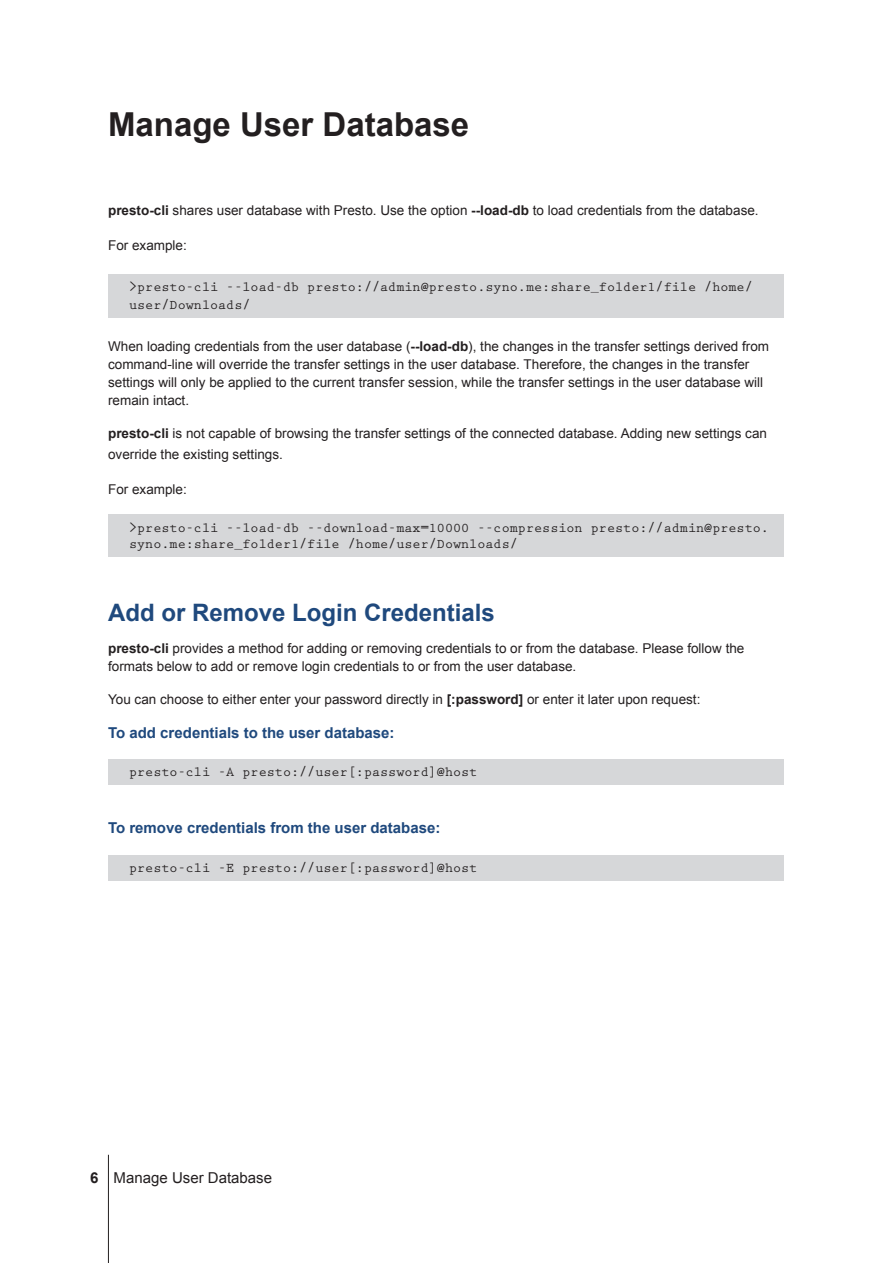
<style>
.page{position:relative;width:893px;height:1263px;background:#fff}
.page>*{position:absolute;margin:0;border:0;box-sizing:border-box;transform-origin:0 0}
.H1-ChapterTitle{font:700 33px "Arial";color:#231f20}
.H3-sidebar{font:700 24px "Arial";color:#1f497d}
.Body-sidebar{font:700 15px "Arial";color:#1f497d}
.t1{font:15px "Arial";color:#231f20}
.Body-sidebar-2{font:13.5px/18px "Arial";color:#231f20}
.Body-sub{font:700 13.5px/18px "Prestige Elite Std";color:#231f20}
.s1{font-weight:700}
</style>
<div class="page">
<hr style="left:108px;top:1155px;width:1px;height:108px;background:#231f20">
<div style="left:108px;top:274px;width:676px;height:43px;background:#d6d7d9"></div>
<div style="left:108px;top:515px;width:676px;height:42px;background:#d6d7d9"></div>
<div style="left:108px;top:759px;width:676px;height:26px;background:#d6d7d9"></div>
<div style="left:108px;top:855px;width:676px;height:25px;background:#d6d7d9"></div>
<p class="H1-ChapterTitle" style="left:108px;top:103px;width:363px">Manage User Database</p>
<p class="Body-sidebar-2" style="left:108px;top:202px;width:652px"><span class="s1">presto-cli</span> shares user database with Presto. Use the option <span class="s1">--load-db</span> to load credentials from the database.</p>
<p class="Body-sidebar-2" style="left:108px;top:237px;width:80px">For example:</p>
<p class="Body-sub" style="left:129px;top:278px;width:625px">&gt;presto-cli --load-db presto://admin@presto.syno.me:share_folder1/file /home/ user/Downloads/</p>
<p class="Body-sidebar-2" style="left:108px;top:338px;width:663px">When loading credentials from the user database (<span class="s1">--load-db</span>), the changes in the transfer settings derived from command-line will override the transfer settings in the user database. Therefore, the changes in the transfer settings will only be applied to the current transfer session, while the transfer settings in the user database will remain intact.</p>
<p class="Body-sidebar-2" style="left:108px;top:423px;width:660px;line-height:20.2px"><span class="s1">presto-cli</span> is not capable of browsing the transfer settings of the connected database. Adding new settings can override the existing settings.</p>
<p class="Body-sidebar-2" style="left:108px;top:480px;width:80px">For example:</p>
<p class="Body-sub" style="left:129px;top:520px;width:641px;line-height:16.5px">&gt;presto-cli --load-db --download-max=10000 --compression presto://admin@presto. syno.me:share_folder1/file /home/user/Downloads/</p>
<p class="H3-sidebar" style="left:108px;top:596px;width:388px">Add or Remove Login Credentials</p>
<p class="Body-sidebar-2" style="left:108px;top:639px;width:638px"><span class="s1">presto-cli</span> provides a method for adding or removing credentials to or from the database. Please follow the formats below to add or remove login credentials to or from the user database.</p>
<p class="Body-sidebar-2" style="left:108px;top:691px;width:594px">You can choose to either enter your password directly in <span class="s1">[:password]</span> or enter it later upon request:</p>
<p class="Body-sidebar" style="left:108px;top:723px;width:288px">To add credentials to the user database:</p>
<p class="Body-sub" style="left:129px;top:763px;width:350px">presto-cli -A presto://user[:password]@host</p>
<p class="Body-sidebar" style="left:108px;top:818px;width:334px">To remove credentials from the user database:</p>
<p class="Body-sub" style="left:129px;top:859px;width:350px">presto-cli -E presto://user[:password]@host</p>
<p class="t1" style="left:90px;top:1168px;width:183px"><span class="s1">6</span> Manage User Database</p>
</div>
